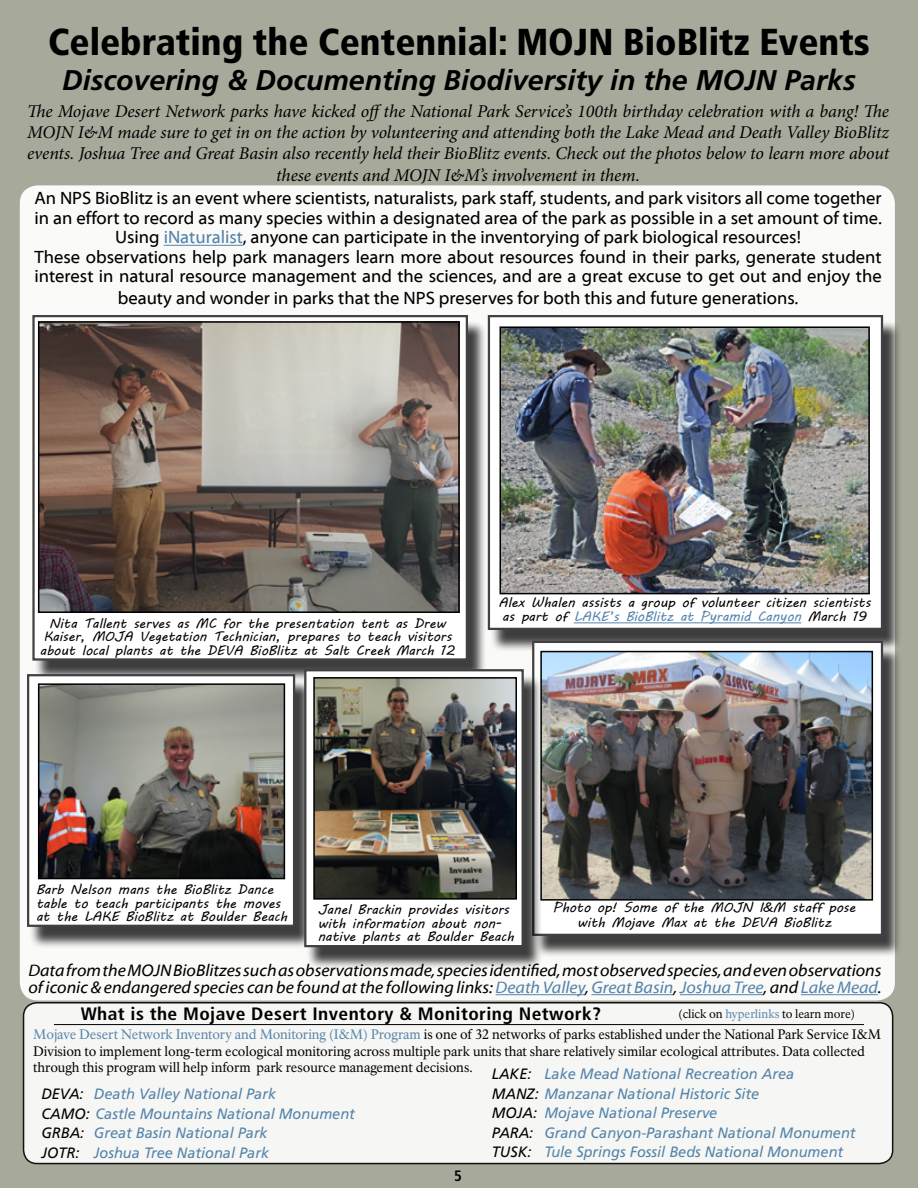
<style>
.page{position:relative;width:918px;height:1188px;background:#a7a99a}
.page>*{position:absolute;margin:0;border:0;box-sizing:border-box;transform-origin:0 0}
.t1{font:900 condensed 37.5px "Frutiger LT Std";color:#000}
.t2{font:italic 700 28.5px "Frutiger LT Std";color:#000}
.t3{font:18px/19.5px "Myriad Web Pro";color:#000;text-align:center}
.t4{font:italic 18px/21px "Minion Pro";letter-spacing:-.01em;color:#000;text-align:center}
.t5{font:700 condensed 18px "Frutiger LT Std";letter-spacing:.02em;color:#000;scale:1.09 1}
.t6{font:italic 16.95px/17.1px "Myriad Web Pro";color:#000}
.t7{font:italic 15px/19.5px "Frutiger LT Std";color:#5484ab}
.t8{font:700 condensed 15px "Frutiger LT Std";color:#000}
.t9{font:13.5px/13.5px "MV Boli";color:#000}
.t10{font:13.5px/16.5px "NPS Rawlinson OT";letter-spacing:-.005em;color:#000}
.t11{font:12px "NPS Rawlinson OT";color:#000}
.s1{color:#5484ab}
.s2{color:#000}
</style>
<div class="page">
<div style="left:20px;top:185px;width:875px;height:815px;background:#fff;border-radius:18px"></div>
<hr style="left:164px;top:245px;width:79px;height:1px;background:#5484ab">
<div style="left:490px;top:320px;width:412px;height:332px;background:#000;opacity:.75"></div>
<div style="left:488px;top:315px;width:395px;height:315px;background:#fff;border:2px solid #414042"></div>
<img style="left:503px;top:329px;width:364px;height:262px">
<div style="left:500px;top:326px;width:370px;height:268px;border:2px solid #000"></div>
<hr style="left:574px;top:623px;width:227px;height:1px;background:#5484ab">
<div style="left:24px;top:1003px;width:869px;height:161px;background:#f6f6f4;border-radius:14px"></div>
<div style="left:23px;top:1002px;width:870px;height:162px;border:2px solid #000;border-radius:14px"></div>
<hr style="left:54px;top:1024px;width:810px;height:1px;background:#000">
<div style="left:35px;top:320px;width:452px;height:362px;background:#000;opacity:.75"></div>
<div style="left:32px;top:315px;width:436px;height:346px;background:#fff;border:2px solid #414042"></div>
<img style="left:41px;top:324px;width:416px;height:286px">
<div style="left:38px;top:321px;width:422px;height:292px;border:2px solid #000"></div>
<div style="left:534px;top:646px;width:368px;height:312px;background:#000;opacity:.75"></div>
<div style="left:532px;top:641px;width:351px;height:295px;background:#fff;border:2px solid #414042"></div>
<img style="left:543px;top:654px;width:327px;height:244px">
<div style="left:540px;top:651px;width:333px;height:250px;border:2px solid #000"></div>
<hr style="left:496px;top:994px;width:89px;height:1px;background:#5484ab">
<hr style="left:591px;top:994px;width:82px;height:1px;background:#5484ab">
<hr style="left:680px;top:994px;width:83px;height:1px;background:#5484ab">
<hr style="left:801px;top:994px;width:77px;height:1px;background:#5484ab">
<div style="left:29px;top:679px;width:285px;height:270px;background:#000;opacity:.75"></div>
<div style="left:27px;top:674px;width:268px;height:253px;background:#fff;border:2px solid #414042"></div>
<div style="left:306px;top:674px;width:237px;height:295px;background:#000;opacity:.75"></div>
<div style="left:304px;top:669px;width:220px;height:278px;background:#fff;border:2px solid #414042"></div>
<img style="left:41px;top:686px;width:241px;height:190px">
<div style="left:38px;top:683px;width:247px;height:196px;border:2px solid #000"></div>
<img style="left:316px;top:680px;width:198px;height:217px">
<div style="left:313px;top:677px;width:204px;height:223px;border:2px solid #000"></div>
<h1 class="t1" style="left:48px;top:20px;width:823px">Celebrating the Centennial: MOJN BioBlitz Events</h1>
<h2 class="t2" style="left:62px;top:63px;width:795px">Discovering &amp; Documenting Biodiversity in the MOJN Parks</h2>
<p class="t4" style="left:27px;top:101px;width:864px">The Mojave Desert Network parks have kicked offthe National Park Service’s 100th birthday celebration with a bang! The MOJN I&amp;M made sure to get in on the action by volunteering and attending both the Lake Mead and Death Valley BioBlitz events. Joshua Tree and Great Basin also recently held their BioBlitz events. Check out the photos below to learn more about these events and MOJN I&amp;M’s involvement in them.</p>
<p class="t3" style="left:35px;top:189px;width:849px">An NPS BioBlitz is an event where scientists, naturalists, park staff, students, and park visitors all come together in an effort to record as many species within a designated area of the park as possible in a set amount of time.<br>Using <span class="s1">iNaturalist</span>, anyone can participate in the inventorying of park biological resources!<br>These observations help park managers learn more about resources found in their parks, generate student interest in natural resource management and the sciences, and are a great excuse to get out and enjoy the</p>
<p class="t3" style="left:118px;top:289px;width:682px">beauty and wonder in parks that the NPS preserves for both this and future generations.</p>
<p class="t9" style="left:40px;top:616px;width:417px;text-align:center">Nita Tallent serves as MC for the presentation tent as Drew<br>Kaiser, MOJA Vegetation Technician, prepares to teach visitors about local plants at the DEVA BioBlitz at Salt Creek March 12</p>
<p class="t9" style="left:499px;top:595px;width:374px">Alex Whalen assists a group of volunteer citizen scientists as part of <span class="s1">LAKE’s BioBlitz at Pyramid Canyon</span> March 19</p>
<p class="t9" style="left:36px;top:882px;width:253px">Barb Nelson mans the BioBlitz Dance table to teach participants the moves at the LAKE BioBlitz at Boulder Beach</p>
<p class="t9" style="left:553px;top:899px;width:304px;line-height:15px;text-align:center">Photo op! Some of the MOJN I&amp;M staff pose with Mojave Max at the DEVA BioBlitz</p>
<p class="t6" style="left:28px;top:962px;width:855px">Data from the MOJN BioBlitzes such as observations made, species identified, most observed species, and even observations of iconic &amp; endangered species can be found at the following links: <span class="s1">Death Valley</span>, <span class="s1">Great Basin</span>, <span class="s1">Joshua Tree</span>, and <span class="s1">Lake Mead</span>.</p>
<p class="t9" style="left:318px;top:903px;width:198px">Janel Brackin provides visitors with information about non&shy;native plants at Boulder Beach</p>
<p class="t5" style="left:81px;top:1003px;width:479px">What is the Mojave Desert Inventory &amp; Monitoring Network?</p>
<p class="t11" style="left:678px;top:1007px;width:178px">(click on <span class="s1">hyperlinks</span> to learn more)</p>
<p class="t10" style="left:33px;top:1027px;width:850px"><span class="s1">Mojave Desert Network Inventory and Monitoring (I&amp;M) Program</span> is one of 32 networks of parks established under the National Park Service I&amp;M<br>Division to implement long-term ecological monitoring across multiple park units that share relatively similar ecological attributes. Data collected through this program will help inform park resource management decisions.</p>
<p class="t7" style="left:492px;top:1064px;width:365px"><span class="s2">LAKE:</span> Lake Mead National Recreation Area<br><span class="s2">MANZ:</span> Manzanar National Historic Site<br><span class="s2">MOJA:</span> Mojave National Preserve<br><span class="s2">PARA:</span> Grand Canyon-Parashant National Monument <span class="s2">TUSK:</span> Tule Springs Fossil Beds National Monument</p>
<p class="t7" style="left:41px;top:1084px;width:315px"><span class="s2">DEVA:</span> Death Valley National Park<br><span class="s2">CAMO:</span> Castle Mountains National Monument <span class="s2">GRBA:</span> Great Basin National Park<br><span class="s2">JOTR:</span> Joshua Tree National Park</p>
<p class="t8" style="left:454px;top:1167px;width:9px">5</p>
</div>
